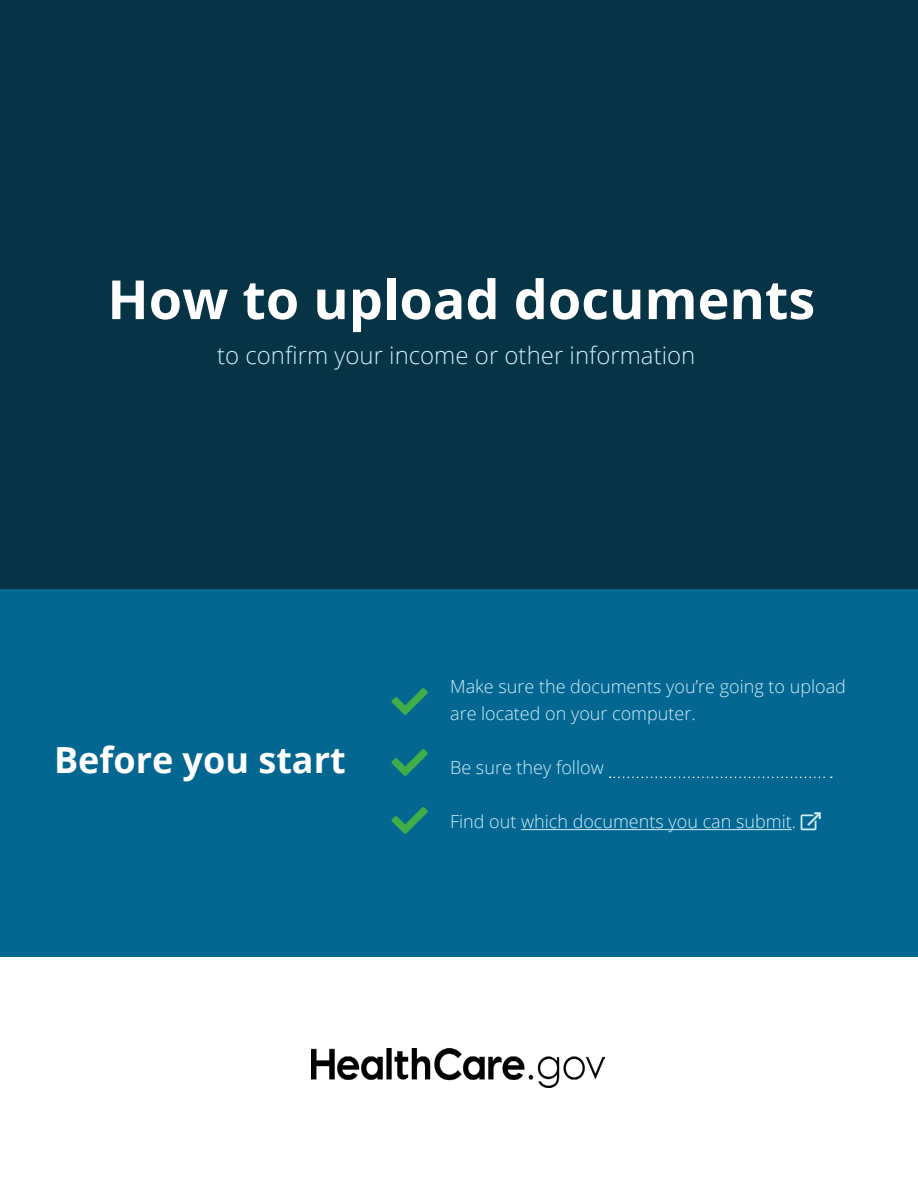
<style>
.page{position:relative;width:918px;height:1188px;background:#fff}
.page>*{position:absolute;margin:0;border:0;box-sizing:border-box;transform-origin:0 0}
.t1{font:700 54px "Open Sans";color:#fff}
.t2{font:700 36px "Open Sans";color:#fff}
.t3{font:300 24px "Open Sans";color:#cfeffc}
.t4{font:300 18px/27px "Open Sans";color:#cfeffc}
</style>
<div class="page">
<div style="left:0;top:0;width:918px;height:684px;background:#063346"></div>
<img style="left:311px;top:1049px;width:293px;height:39px">
<div style="left:0;top:589px;width:918px;height:368px;background:#046791"></div>
<hr style="left:521px;top:829px;width:271px;height:1px;background:#cfeffc">
<svg style="left:610px;top:777px;width:222px;height:1px"></svg>
<h1 class="t1" style="left:107px;top:261px;width:709px">How to upload documents</h1>
<h1 class="t3" style="left:217px;top:339px;width:480px">to confirm your income or other information</h1>
<h2 class="t2" style="left:54px;top:735px;width:293px">Before you start</h2>
<p class="t4" style="left:450px;top:673px;width:397px">Make sure the documents you’re going to upload are located on your computer.</p>
<p class="t4" style="left:450px;top:754px;width:155px">Be sure they follow</p>
<p class="t4" style="left:450px;top:808px;width:347px">Find out which documents you can submit.</p>
</div>
